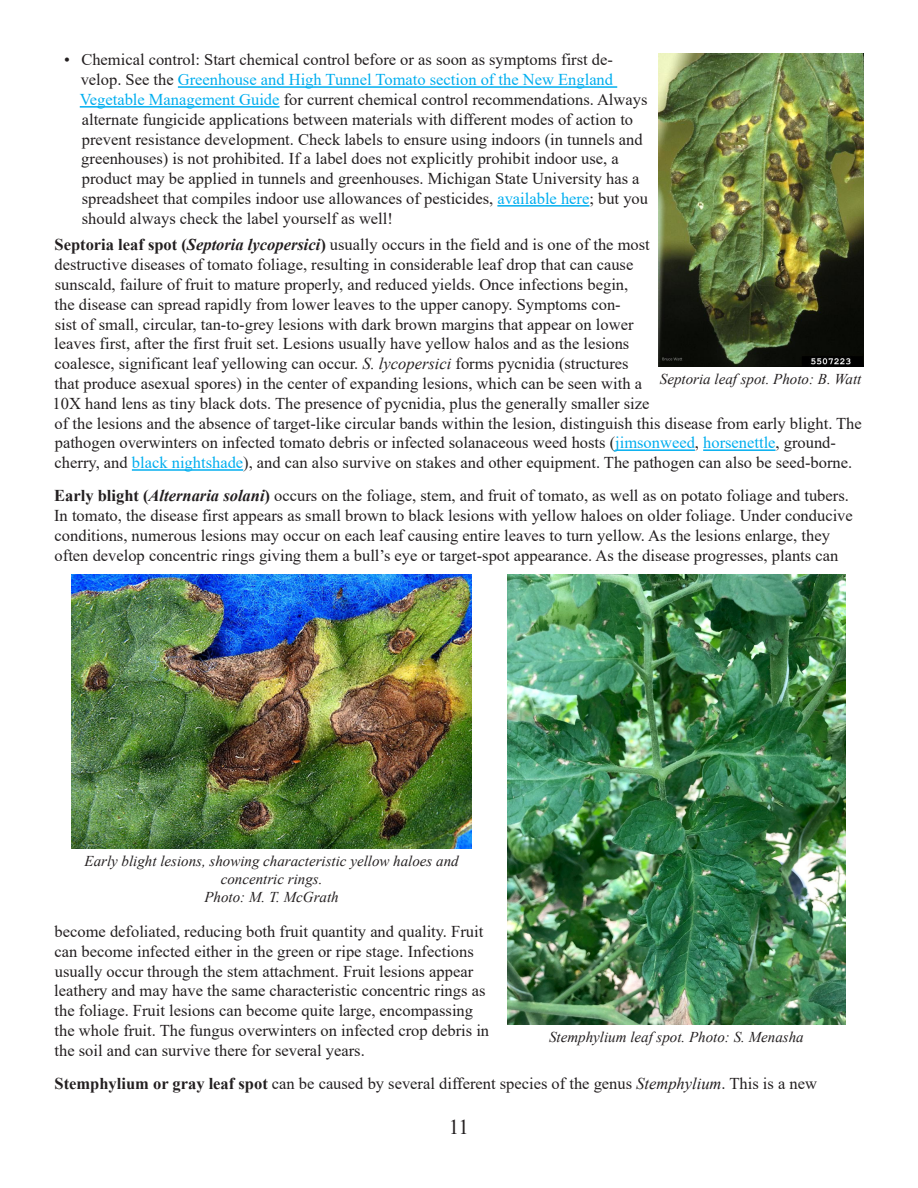
<style>
.page{position:relative;width:918px;height:1188px;background:#fff}
.page>*{position:absolute;margin:0;border:0;box-sizing:border-box;transform-origin:0 0}
.t1{font:21px "Times New Roman";color:#231f20}
.Main_text{font:16.5px/19.8px "Times New Roman";color:#231f20}
.t2{font:italic 15px/18px "Times New Roman";color:#231f20;text-align:center}
.s1{color:#00aeef}
.s2{font-weight:700}
.s3{font-weight:700;font-style:italic}
.s4{font-style:italic}
</style>
<div class="page">
<hr style="left:178px;top:86px;width:439px;height:2px;background:#00aeef">
<hr style="left:80px;top:106px;width:200px;height:2px;background:#00aeef">
<hr style="left:497px;top:205px;width:92px;height:2px;background:#00aeef">
<hr style="left:615px;top:449px;width:80px;height:2px;background:#00aeef">
<hr style="left:703px;top:449px;width:73px;height:2px;background:#00aeef">
<hr style="left:132px;top:469px;width:111px;height:2px;background:#00aeef">
<img style="left:508px;top:575px;width:337px;height:450px">
<img style="left:659px;top:54px;width:205px;height:313px">
<img style="left:71px;top:575px;width:401px;height:274px">
<p class="Main_text" style="left:80px;top:49px;width:570px;text-indent:-16px">• Chemical control: Start chemical control before or as soon as symptoms first de&shy;velop. See the <span class="s1">Greenhouse and High Tunnel Tomato section of the New England Vegetable Management Guide</span> for current chemical control recommendations. Always alternate fungicide applications between materials with different modes of action to prevent resistance development. Check labels to ensure using indoors (in tunnels and greenhouses) is not prohibited. If a label does not explicitly prohibit indoor use, a product may be applied in tunnels and greenhouses. Michigan State University has a spreadsheet that compiles indoor use allowances of pesticides, <span class="s1">available here</span>; but you should always check the label yourself as well!</p>
<p class="Main_text" style="left:53px;top:234px;width:811px"><span class="s2">Septoria leaf spot (</span><span class="s3">Septoria lycopersici</span><span class="s2">)</span> usually occurs in the field and is one of the most<br>destructive diseases of tomato foliage, resulting in considerable leaf drop that can cause<br>sunscald, failure of fruit to mature properly, and reduced yields. Once infections begin,<br>the disease can spread rapidly from lower leaves to the upper canopy. Symptoms con-<br>sist of small, circular, tan-to-grey lesions with dark brown margins that appear on lower<br>leaves first, after the first fruit set. Lesions usually have yellow halos and as the lesions<br>coalesce, significant leaf yellowing can occur. <span class="s4">S. lycopersici</span> forms pycnidia (structures<br>that produce asexual spores) in the center of expanding lesions, which can be seen with a<br>10X hand lens as tiny black dots. The presence of pycnidia, plus the generally smaller size<br>of the lesions and the absence of target-like circular bands within the lesion, distinguish this disease from early blight. The pathogen overwinters on infected tomato debris or infected solanaceous weed hosts (<span class="s1">jimsonweed</span>, <span class="s1">horsenettle</span>, ground&shy;cherry, and <span class="s1">black nightshade</span>), and can also survive on stakes and other equipment. The pathogen can also be seed-borne.</p>
<p class="Main_text" style="left:54px;top:486px;width:800px"><span class="s2">Early blight (</span><span class="s3">Alternaria solani</span><span class="s2">)</span> occurs on the foliage, stem, and fruit of tomato, as well as on potato foliage and tubers.<br>In tomato, the disease first appears as small brown to black lesions with yellow haloes on older foliage. Under conducive conditions, numerous lesions may occur on each leaf causing entire leaves to turn yellow. As the lesions enlarge, they often develop concentric rings giving them a bull’s eye or target-spot appearance. As the disease progresses, plants can</p>
<p class="t2" style="left:660px;top:370px;width:203px">Septoria leaf spot. Photo: B. Watt</p>
<p class="t2" style="left:85px;top:852px;width:376px">Early blight lesions, showing characteristic yellow haloes and concentric rings.<br>Photo: M. T. McGrath</p>
<p class="Main_text" style="left:54px;top:921px;width:436px">become defoliated, reducing both fruit quantity and quality. Fruit can become infected either in the green or ripe stage. Infections usually occur through the stem attachment. Fruit lesions appear leathery and may have the same characteristic concentric rings as the foliage. Fruit lesions can become quite large, encompassing the whole fruit. The fungus overwinters on infected crop debris in the soil and can survive there for several years.</p>
<p class="Main_text" style="left:55px;top:1073px;width:764px"><span class="s2">Stemphylium or gray leaf spot</span> can be caused by several different species of the genus <span class="s4">Stemphylium</span>. This is a new</p>
<p class="t2" style="left:549px;top:1028px;width:256px">Stemphylium leaf spot. Photo: S. Menasha</p>
<p class="t1" style="left:449px;top:1112px;width:22px">11</p>
</div>
